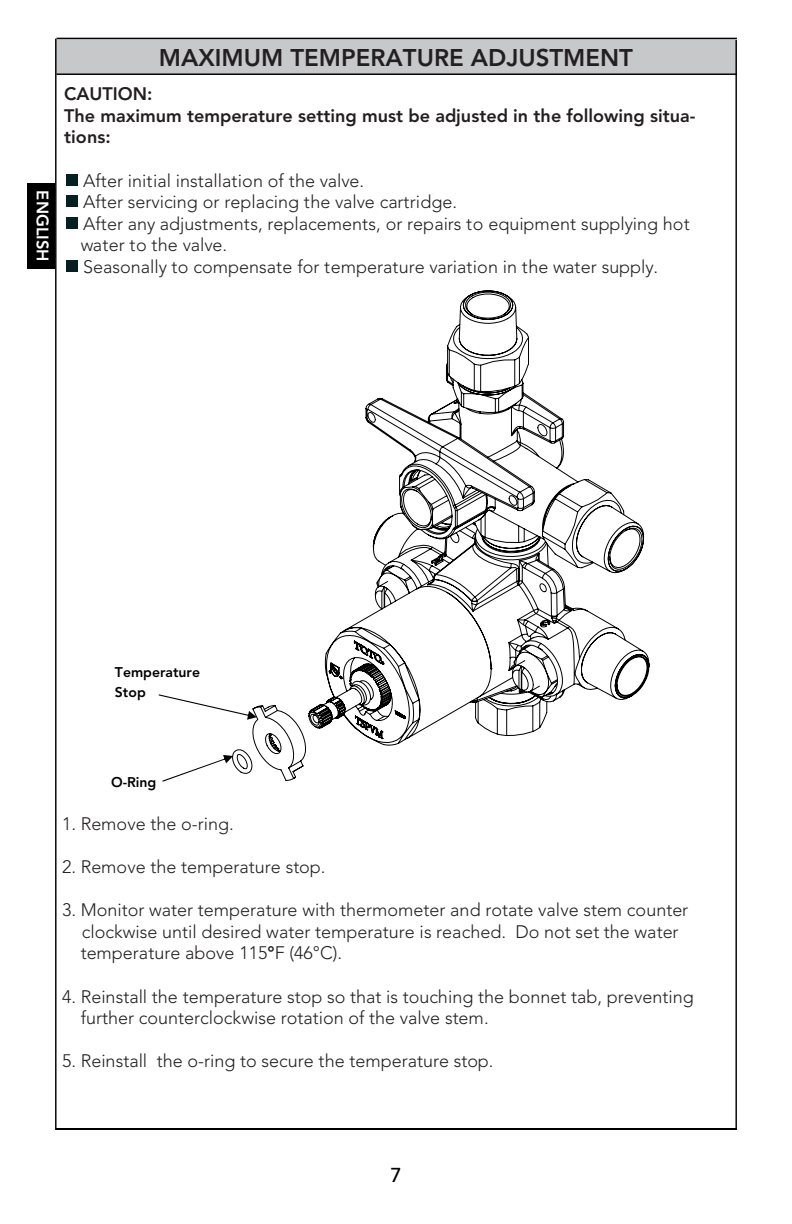
<style>
.page{position:relative;width:792px;height:1224px;background:#fff}
.page>*{position:absolute;margin:0;border:0;box-sizing:border-box;transform-origin:0 0}
.t1{font:800 24px "Avenir LT Std";color:#231f20}
.t2{font:500 20px "Avenir LT Std";color:#000}
.t3{font:300 18px/21.6px "Avenir LT Std";color:#231f20}
.t4{font:800 18px/21.6px "Avenir LT Std";color:#231f20}
.t5{font:800 16.6px "Avenir LT Std";color:#fff}
.t6{font:800 14px/20.2px "Avenir LT Std";color:#000}
.s1{font-weight:800}
</style>
<div class="page">
<div style="left:56px;top:39px;width:680px;height:35px;background:#c7c8ca"></div>
<hr style="left:57px;top:38px;width:680px;height:1px;background:#000">
<hr style="left:57px;top:74px;width:680px;height:1px;background:#000">
<div style="left:28px;top:183px;width:27px;height:86px;background:#000"></div>
<hr style="left:55px;top:39px;width:2px;height:1091px;background:#000">
<hr style="left:735px;top:40px;width:2px;height:1090px;background:#000">
<hr style="left:57px;top:1129px;width:680px;height:1px;background:#000">
<svg style="left:159px;top:694px;width:73px;height:19px"></svg>
<svg style="left:162px;top:755px;width:70px;height:27px"></svg>
<svg style="left:232px;top:290px;width:417px;height:491px"></svg>
<div style="left:66px;top:174px;width:11px;height:12px;background:#061f20"></div>
<div style="left:66px;top:195px;width:11px;height:12px;background:#061f20"></div>
<div style="left:66px;top:217px;width:11px;height:12px;background:#061f20"></div>
<div style="left:66px;top:261px;width:11px;height:11px;background:#061f20"></div>
<p class="t5" style="left:52px;top:190px;width:73px;rotate:90deg">ENGLISH</p>
<h1 class="t1" style="left:159px;top:44px;width:476px">MAXIMUM TEMPERATURE ADJUSTMENT</h1>
<p class="t4" style="left:64px;top:83px;width:633px">CAUTION:<br>The maximum temperature setting must be adjusted in the following situa&shy;tions:</p>
<p class="t3" style="left:81px;top:170px;width:610px">After initial installation of the valve.<br>After servicing or replacing the valve cartridge.<br>After any adjustments, replacements, or repairs to equipment supplying hot water to the valve.<br>Seasonally to compensate for temperature variation in the water supply.</p>
<p class="t6" style="left:115px;top:662px;width:87px">Temperature<br>Stop</p>
<p class="t6" style="left:111px;top:772px;width:47px">O-Ring</p>
<p class="t3" style="left:62px;top:813px;width:173px">1. Remove the o-ring.</p>
<p class="t3" style="left:62px;top:856px;width:265px">2. Remove the temperature stop.</p>
<p class="t3" style="left:81px;top:899px;width:609px;text-indent:-19px">3. Monitor water temperature with thermometer and rotate valve stem counter clockwise until desired water temperature is reached. Do not set the water temperature above 115<span class="s1">°</span>F (46°C).</p>
<p class="t3" style="left:81px;top:986px;width:614px;text-indent:-19px">4. Reinstall the temperature stop so that is touching the bonnet tab, preventing further counterclockwise rotation of the valve stem.</p>
<p class="t3" style="left:62px;top:1050px;width:433px">5. Reinstall the o-ring to secure the temperature stop.</p>
<p class="t2" style="left:390px;top:1163px;width:13px">7</p>
</div>
